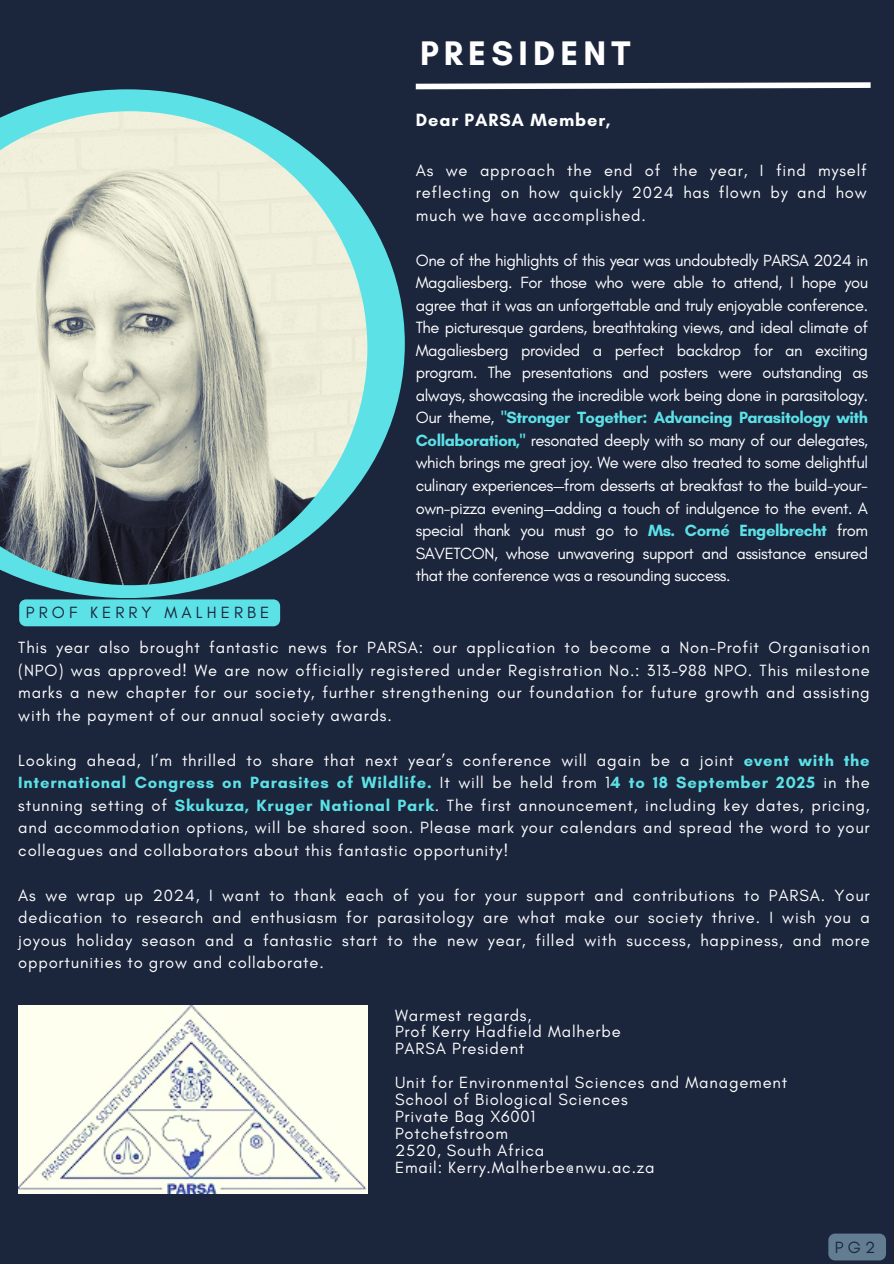
<style>
.page{position:relative;width:894px;height:1264px;background:#fff}
.page>*{position:absolute;margin:0;border:0;box-sizing:border-box;transform-origin:0 0}
.t1{font:700 34.8px "Glacial Indifference";letter-spacing:.15em;color:#fff}
.t2{font:700 18px "Glacial Indifference";letter-spacing:.05em;color:#fff}
.t3{font:16.5px/22.5px "Glacial Indifference";letter-spacing:.05em;color:#fff;text-align:justify}
.t4{font:16.5px "Glacial Indifference";letter-spacing:.25em;color:#1b253c}
.s1{font-weight:700;color:#5ce1e6}
</style>
<div class="page">
<div style="left:0;top:0;width:893px;height:1263px;background:#1b253c"></div>
<svg style="left:15px;top:89px;width:389px;height:509px"></svg>
<img style="left:0;top:111px;width:367px;height:474px">
<svg style="left:415px;top:82px;width:456px;height:8px"></svg>
<img style="left:18px;top:1005px;width:349px;height:188px">
<div style="left:19px;top:599px;width:261px;height:27px;background:#5ce1e6"></div>
<svg style="left:828px;top:1233px;width:57px;height:27px;background:#5e798e"></svg>
<h2 class="t1" style="left:420px;top:32px;width:212px">PRESIDENT</h2>
<p class="t4" style="left:26px;top:603px;width:245px">PROF KERRY MALHERBE</p>
<h3 class="t2" style="left:415px;top:109px;width:196px">Dear PARSA Member,</h3>
<p class="t3" style="left:415px;top:159px;width:452px">As we approach the end of the year, I find myself reflecting on how quickly 2024 has flown by and how much we have accomplished.</p>
<p class="t3" style="left:415px;top:249px;width:453px">One of the highlights of this year was undoubtedly PARSA 2024 in Magaliesberg. For those who were able to attend, I hope you agree that it was an unforgettable and truly enjoyable conference.<br>The picturesque gardens, breathtaking views, and ideal climate of Magaliesberg provided a perfect backdrop for an exciting program. The presentations and posters were outstanding as always, showcasing the incredible work being done in parasitology.<br>Our theme, <span class="s1">"Stronger Together: Advancing Parasitology with Collaboration,"</span> resonated deeply with so many of our delegates, which brings me great joy. We were also treated to some delightful culinary experiences—from desserts at breakfast to the build-your&shy;own-pizza evening—adding a touch of indulgence to the event. A special thank you must go to <span class="s1">Ms. Corné Engelbrecht</span> from SAVETCON, whose unwavering support and assistance ensured that the conference was a resounding success.</p>
<p class="t3" style="left:18px;top:636px;width:852px">This year also brought fantastic news for PARSA: our application to become a Non-Profit Organisation (NPO) was approved! We are now officially registered under Registration No.: 313-988 NPO. This milestone marks a new chapter for our society, further strengthening our foundation for future growth and assisting with the payment of our annual society awards.</p>
<p class="t3" style="left:18px;top:748px;width:852px">Looking ahead, I’m thrilled to share that next year’s conference will again be a joint <span class="s1">event with the International Congress on Parasites of Wildlife.</span> It will be held from 1<span class="s1">4 to 18 September 2025</span> in the stunning setting of <span class="s1">Skukuza, Kruger National Park</span>. The first announcement, including key dates, pricing, and accommodation options, will be shared soon. Please mark your calendars and spread the word to your colleagues and collaborators about this fantastic opportunity!</p>
<h2 class="t3" style="left:18px;top:883px;width:852px">As we wrap up 2024, I want to thank each of you for your support and contributions to PARSA. Your dedication to research and enthusiasm for parasitology are what make our society thrive. I wish you a joyous holiday season and a fantastic start to the new year, filled with success, happiness, and more opportunities to grow and collaborate.</h2>
<p class="t3" style="left:395px;top:1003px;width:138px">Warmest regards,</p>
<p class="t3" style="left:395px;top:1020px;width:227px">Prof Kerry Hadfield Malherbe</p>
<p class="t3" style="left:395px;top:1037px;width:131px">PARSA President</p>
<p class="t3" style="left:395px;top:1071px;width:393px">Unit for Environmental Sciences and Management</p>
<p class="t3" style="left:395px;top:1087px;width:234px">School of Biological Sciences</p>
<p class="t3" style="left:395px;top:1104px;width:142px">Private Bag X6001</p>
<p class="t3" style="left:395px;top:1121px;width:114px">Potchefstroom</p>
<p class="t3" style="left:395px;top:1138px;width:151px">2520, South Africa</p>
<p class="t3" style="left:395px;top:1155px;width:261px">Email: Kerry.Malherbe@nwu.ac.za</p>
<p class="t4" style="left:834px;top:1236px;width:42px">PG2</p>
</div>
